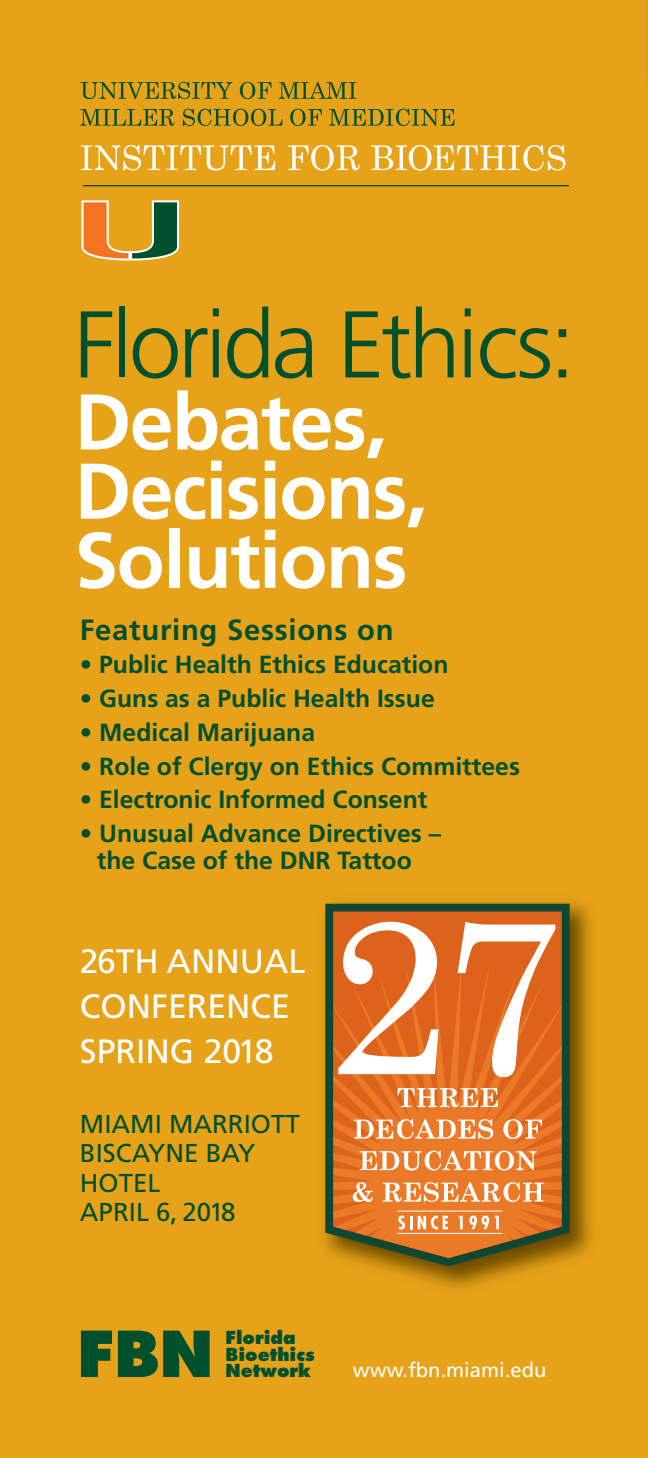
<style>
.page{position:relative;width:648px;height:1458px;background:#e6a218}
.page>*{position:absolute;margin:0;border:0;box-sizing:border-box;transform-origin:0 0}
.t1{font:300 94.5px "Frutiger";letter-spacing:-.04em;color:#00502e}
.t2{font:700 78.75px/69.1px "Frutiger";letter-spacing:-.02em;color:#fff}
.t3{font:800 61.65px "Futura";color:#00502e}
.t4{font:33.75px/45px "Frutiger";color:#fff}
.t5{font:700 29.25px "Frutiger";letter-spacing:.025em;color:#00502e}
.t6{font:25.88px/29.2px "Frutiger";color:#00502e}
.t7{font:700 24.75px/27px "Frutiger";color:#00502e;text-align:center}
.t8{font:20.25px "Frutiger";color:#fff}
.t9{font:800 17.55px/16.4px "Futura";color:#00502e}
</style>
<div class="page">
<img style="left:324px;top:902px;width:269px;height:387px">
<svg style="left:325px;top:904px;width:245px;height:362px;background:#395429"></svg>
<div style="left:333px;top:912px;width:229px;height:48px;background:#dd631c"></div>
<svg style="left:333px;top:960px;width:229px;height:298px;background:#d56f23"></svg>
<hr style="left:397px;top:1211px;width:105px;height:1px;background:#fff">
<hr style="left:397px;top:1233px;width:105px;height:1px;background:#fff">
<svg style="left:398px;top:1216px;width:50px;height:14px"></svg>
<svg style="left:459px;top:1216px;width:4px;height:13px"></svg>
<svg style="left:470px;top:1216px;width:19px;height:13px"></svg>
<svg style="left:495px;top:1216px;width:4px;height:13px"></svg>
<svg style="left:338px;top:922px;width:100px;height:152px;background:#ea9c6e"></svg>
<svg style="left:458px;top:922px;width:97px;height:155px;background:#e78d57"></svg>
<svg style="left:397px;top:1088px;width:101px;height:19px;background:#f0ab7d"></svg>
<svg style="left:354px;top:1119px;width:139px;height:20px;background:#f1a975"></svg>
<svg style="left:503px;top:1119px;width:39px;height:20px"></svg>
<svg style="left:360px;top:1151px;width:177px;height:20px;background:#f1a671"></svg>
<svg style="left:353px;top:1182px;width:20px;height:20px"></svg>
<svg style="left:383px;top:1182px;width:160px;height:20px;background:#f2ab78"></svg>
<svg style="left:81px;top:145px;width:194px;height:26px"></svg>
<svg style="left:288px;top:145px;width:72px;height:26px"></svg>
<svg style="left:371px;top:145px;width:194px;height:26px"></svg>
<hr style="left:83px;top:185px;width:486px;height:1px;background:#00502e">
<svg style="left:81px;top:82px;width:151px;height:17px"></svg>
<svg style="left:240px;top:82px;width:31px;height:17px"></svg>
<svg style="left:279px;top:82px;width:77px;height:17px"></svg>
<svg style="left:80px;top:109px;width:95px;height:17px"></svg>
<svg style="left:183px;top:109px;width:100px;height:17px"></svg>
<svg style="left:290px;top:109px;width:32px;height:17px"></svg>
<svg style="left:329px;top:109px;width:126px;height:17px"></svg>
<svg style="left:82px;top:200px;width:97px;height:61px"></svg>
<h1 class="t1" style="left:74px;top:307px;width:504px">Florida Ethics:</h1>
<h2 class="t2" style="left:74px;top:394px;width:355px">Debates,<br>Decisions,<br>Solutions</h2>
<p class="t5" style="left:80px;top:618px;width:315px">Featuring Sessions on</p>
<p class="t7" style="left:80px;top:653px;width:370px">• Public Health Ethics Education</p>
<p class="t7" style="left:80px;top:687px;width:356px">• Guns as a Public Health Issue</p>
<p class="t7" style="left:80px;top:721px;width:237px">• Medical Marijuana</p>
<p class="t7" style="left:80px;top:754px;width:442px">• Role of Clergy on Ethics Committees</p>
<p class="t7" style="left:80px;top:788px;width:349px">• Electronic Informed Consent</p>
<p class="t7" style="left:80px;top:822px;width:363px">• Unusual Advance Directives – the Case of the DNR Tattoo</p>
<h3 class="t4" style="left:80px;top:942px;width:227px">26TH ANNUAL<br>CONFERENCE<br>SPRING 2018</h3>
<p class="t6" style="left:80px;top:1112px;width:221px">MIAMI MARRIOTT<br>BISCAYNE BAY<br>HOTEL<br>APRIL 6, 2018</p>
<h3 class="t3" style="left:77px;top:1327px;width:138px">FBN</h3>
<p class="t9" style="left:226px;top:1331px;width:91px">Florida<br>Bioethics<br>Network</p>
<p class="t8" style="left:353px;top:1362px;width:195px">www.fbn.miami.edu</p>
</div>
